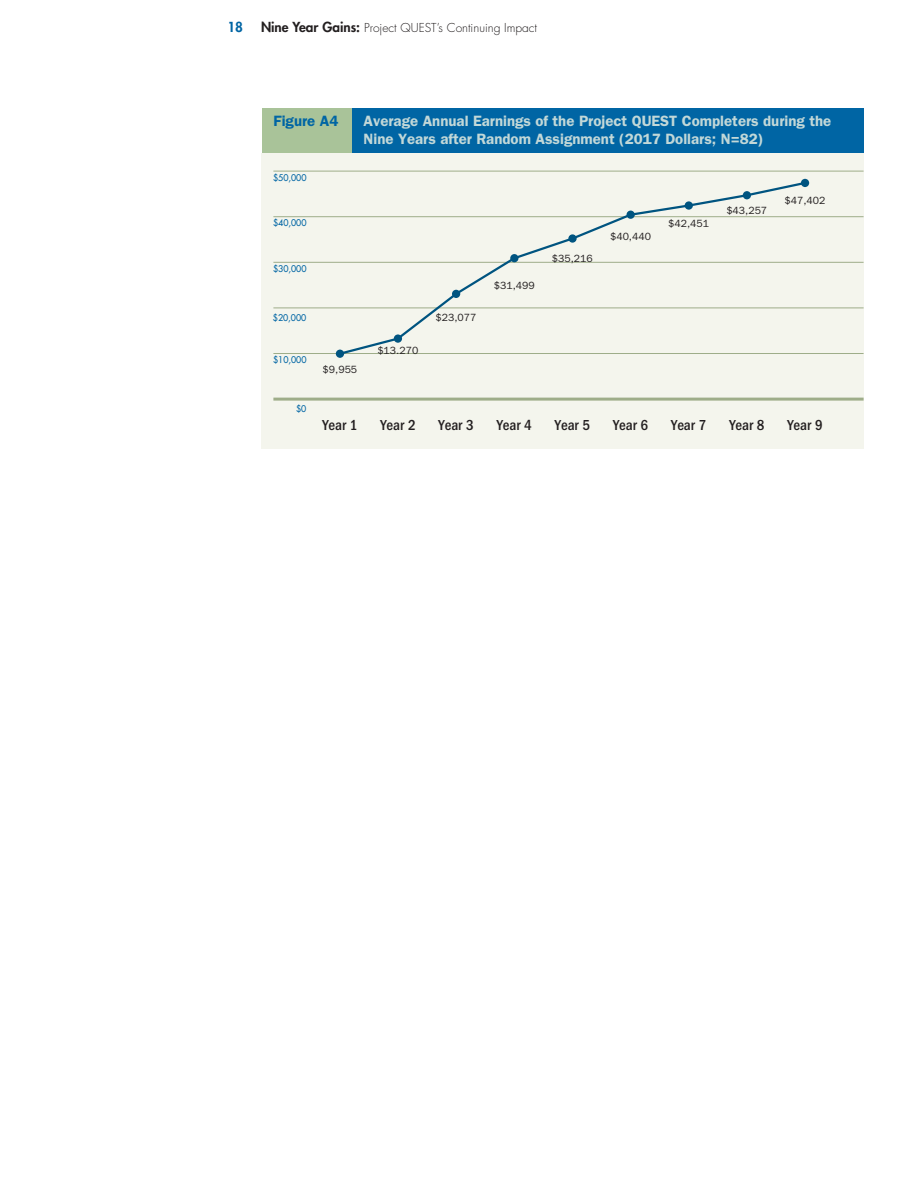
<style>
.page{position:relative;width:918px;height:1188px;background:#fff}
.page>*{position:absolute;margin:0;border:0;box-sizing:border-box;transform-origin:0 0}
.t1{font:600 15px/18px "ITC Franklin Gothic Std";color:#c2d8d8}
.t2{font:500 condensed 15px "ITC Franklin Gothic Std";color:#231f20}
.t3{font:600 15px "ITC Franklin Gothic Std";color:#0065a4}
.t4{font:800 13.5px "Futura Std";color:#0065a4}
.t5{font:300 12px "Futura Std";color:#231f20}
.t6{font:10.5px "ITC Franklin Gothic Std";color:#231f20}
.t7{font:500 9px "Futura Std";color:#0065a4}
.s1{font-weight:800;font-size:13.5px}
</style>
<div class="page">
<div style="left:261px;top:153px;width:603px;height:296px;background:#f4f5ed"></div>
<div style="left:352px;top:108px;width:512px;height:45px;background:#0065a4"></div>
<div style="left:262px;top:108px;width:90px;height:45px;background:#a9c399"></div>
<hr style="left:273px;top:398px;width:591px;height:3px;background:#9ead89">
<hr style="left:273px;top:353px;width:591px;height:1px;background:#9ead89">
<hr style="left:273px;top:308px;width:591px;height:1px;background:#9ead89">
<hr style="left:273px;top:262px;width:591px;height:1px;background:#9ead89">
<hr style="left:273px;top:216px;width:591px;height:1px;background:#9ead89">
<hr style="left:273px;top:171px;width:591px;height:1px;background:#9ead89">
<svg style="left:337px;top:180px;width:471px;height:174px"></svg>
<div style="left:336px;top:350px;width:8px;height:8px;background:#005480;border-radius:50%"></div>
<div style="left:394px;top:334px;width:8px;height:9px;background:#005480;border-radius:50%"></div>
<div style="left:452px;top:290px;width:8px;height:8px;background:#005480;border-radius:50%"></div>
<div style="left:510px;top:254px;width:9px;height:8px;background:#005480;border-radius:50%"></div>
<div style="left:568px;top:234px;width:9px;height:9px;background:#005480;border-radius:50%"></div>
<div style="left:627px;top:211px;width:8px;height:8px;background:#005480;border-radius:50%"></div>
<div style="left:685px;top:201px;width:8px;height:9px;background:#005480;border-radius:50%"></div>
<div style="left:743px;top:191px;width:8px;height:8px;background:#005480;border-radius:50%"></div>
<div style="left:801px;top:179px;width:8px;height:8px;background:#005480;border-radius:50%"></div>
<p class="t4" style="left:227px;top:18px;width:17px">18</p>
<p class="t5" style="left:261px;top:20px;width:278px"><span class="s1">Nine Year Gains:</span> Project QUEST’s Continuing Impact</p>
<p class="t3" style="left:274px;top:112px;width:66px">Figure A4</p>
<p class="t1" style="left:364px;top:112px;width:469px">Average Annual Earnings of the Project QUEST Completers during the<br>Nine Years after Random Assignment (2017 Dollars; N=82)</p>
<p class="t7" style="left:273px;top:172px;width:35px">$50,000</p>
<p class="t7" style="left:273px;top:217px;width:35px">$40,000</p>
<p class="t7" style="left:273px;top:263px;width:35px">$30,000</p>
<p class="t7" style="left:273px;top:312px;width:35px">$20,000</p>
<p class="t7" style="left:273px;top:354px;width:35px">$10,000</p>
<p class="t7" style="left:296px;top:403px;width:12px">$0</p>
<p class="t6" style="left:323px;top:363px;width:36px">$9,955</p>
<p class="t6" style="left:377px;top:344px;width:42px">$13.270</p>
<p class="t6" style="left:436px;top:311px;width:42px">$23,077</p>
<p class="t6" style="left:494px;top:279px;width:42px">$31,499</p>
<p class="t6" style="left:552px;top:253px;width:42px">$35,216</p>
<p class="t6" style="left:610px;top:231px;width:42px">$40,440</p>
<p class="t6" style="left:668px;top:217px;width:42px">$42,451</p>
<p class="t6" style="left:726px;top:204px;width:42px">$43,257</p>
<p class="t6" style="left:784px;top:194px;width:42px">$47,402</p>
<p class="t2" style="left:322px;top:417px;width:37px">Year 1</p>
<p class="t2" style="left:381px;top:417px;width:37px">Year 2</p>
<p class="t2" style="left:439px;top:417px;width:37px">Year 3</p>
<p class="t2" style="left:497px;top:417px;width:37px">Year 4</p>
<p class="t2" style="left:555px;top:417px;width:37px">Year 5</p>
<p class="t2" style="left:613px;top:417px;width:37px">Year 6</p>
<p class="t2" style="left:671px;top:417px;width:37px">Year 7</p>
<p class="t2" style="left:729px;top:417px;width:37px">Year 8</p>
<p class="t2" style="left:787px;top:417px;width:37px">Year 9</p>
</div>
